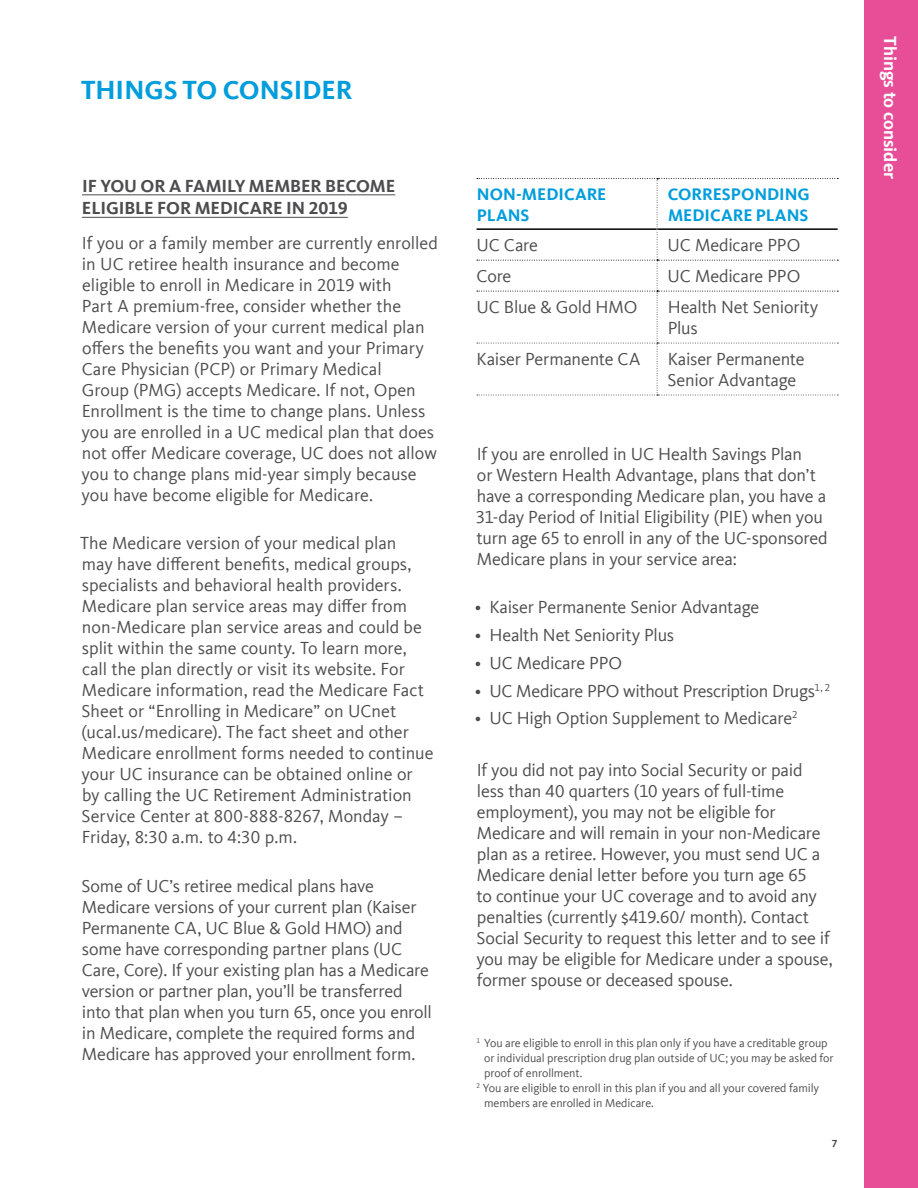
<style>
.page{position:relative;width:918px;height:1188px;background:#fff}
.page>*{position:absolute;margin:0;border:0;box-sizing:border-box;transform-origin:0 0}
.t1{font:700 27px "Kievit Offc Pro";color:#009ddc}
.t2{font:18px/21px "Kievit Offc Pro";letter-spacing:-.005em;color:#4d4d4f}
.t3{font:700 18px/22.5px "Kievit Offc Pro";letter-spacing:-.005em;color:#4d4d4f}
.t4{font:700 18px "Kievit Offc Pro";color:#fff}
.t5{font:700 17.25px/20.2px "Kievit Offc Pro";color:#009ddc}
.t6{font:12px "Kievit Offc Pro";letter-spacing:-.005em;color:#4d4d4f}
.t7{font:700 10.5px "Kievit Offc Pro";color:#4d4d4f}
</style>
<div class="page">
<div style="left:864px;top:0;width:54px;height:1188px;background:#e74e97"></div>
<hr style="left:82px;top:195px;width:313px;height:1px;background:#4d4d4f">
<hr style="left:82px;top:217px;width:266px;height:1px;background:#4d4d4f">
<svg style="left:477px;top:178px;width:361px;height:218px"></svg>
<h1 class="t1" style="left:81px;top:73px;width:273px">THINGS TO CONSIDER</h1>
<p class="t3" style="left:82px;top:174px;width:315px">IF YOU OR A FAMILY MEMBER BECOME<br>ELIGIBLE FOR MEDICARE IN 2019</p>
<p class="t2" style="left:82px;top:232px;width:358px">If you or a family member are currently enrolled in UC retiree health insurance and become eligible to enroll in Medicare in 2019 with<br>Part A premium-free, consider whether the Medicare version of your current medical plan offers the benefits you want and your Primary Care Physician (PCP) or Primary Medical<br>Group (PMG) accepts Medicare. If not, Open Enrollment is the time to change plans. Unless you are enrolled in a UC medical plan that does not offer Medicare coverage, UC does not allow you to change plans mid-year simply because you have become eligible for Medicare.</p>
<p class="t2" style="left:80px;top:533px;width:355px">The Medicare version of your medical plan<br>may have different benefits, medical groups, specialists and behavioral health providers.<br>Medicare plan service areas may differ from non-Medicare plan service areas and could be split within the same county. To learn more, call the plan directly or visit its website. For Medicare information, read the Medicare Fact Sheet or “Enrolling in Medicare” on UCnet (ucal.us/medicare). The fact sheet and other Medicare enrollment forms needed to continue your UC insurance can be obtained online or by calling the UC Retirement Administration Service Center at 800-888-8267, Monday – Friday, 8:30 a.m. to 4:30 p.m.</p>
<p class="t2" style="left:82px;top:875px;width:352px">Some of UC’s retiree medical plans have Medicare versions of your current plan (Kaiser Permanente CA, UC Blue &amp; Gold HMO) and some have corresponding partner plans (UC Care, Core). If your existing plan has a Medicare version or partner plan, you’ll be transferred into that plan when you turn 65, once you enroll in Medicare, complete the required forms and Medicare has approved your enrollment form.</p>
<p class="t5" style="left:477px;top:184px;width:131px">NON-MEDICARE<br>PLANS</p>
<p class="t5" style="left:668px;top:184px;width:143px">CORRESPONDING<br>MEDICARE PLANS</p>
<p class="t2" style="left:477px;top:235px;width:63px">UC Care</p>
<p class="t2" style="left:668px;top:235px;width:134px">UC Medicare PPO</p>
<p class="t2" style="left:477px;top:266px;width:36px">Core</p>
<p class="t2" style="left:668px;top:266px;width:134px">UC Medicare PPO</p>
<p class="t2" style="left:477px;top:297px;width:162px">UC Blue &amp; Gold HMO</p>
<p class="t2" style="left:668px;top:297px;width:152px">Health Net Seniority<br>Plus</p>
<p class="t2" style="left:477px;top:349px;width:165px">Kaiser Permanente CA</p>
<p class="t2" style="left:668px;top:349px;width:139px">Kaiser Permanente<br>Senior Advantage</p>
<p class="t2" style="left:476px;top:443px;width:353px">If you are enrolled in UC Health Savings Plan<br>or Western Health Advantage, plans that don’t have a corresponding Medicare plan, you have a 31-day Period of Initial Eligibility (PIE) when you turn age 65 to enroll in any of the UC-sponsored Medicare plans in your service area:</p>
<p class="t2" style="left:475px;top:597px;width:286px">• Kaiser Permanente Senior Advantage</p>
<p class="t2" style="left:475px;top:624px;width:201px">• Health Net Seniority Plus</p>
<p class="t2" style="left:475px;top:652px;width:149px">• UC Medicare PPO</p>
<p class="t2" style="left:475px;top:680px;width:357px">• UC Medicare PPO without Prescription Drugs<sup>1,</sup> <sup>2</sup></p>
<p class="t2" style="left:475px;top:708px;width:324px">• UC High Option Supplement to Medicare<sup>2</sup></p>
<p class="t2" style="left:476px;top:760px;width:358px">If you did not pay into Social Security or paid less than 40 quarters (10 years of full-time employment), you may not be eligible for Medicare and will remain in your non-Medicare plan as a retiree. However, you must send UC a Medicare denial letter before you turn age 65<br>to continue your UC coverage and to avoid any penalties (currently $419.60/ month). Contact Social Security to request this letter and to see if you may be eligible for Medicare under a spouse, former spouse or deceased spouse.</p>
<p class="t6" style="left:477px;top:1035px;width:353px"><sup>1</sup> You are eligible to enroll in this plan only if you have a creditable group</p>
<p class="t6" style="left:484px;top:1050px;width:351px">or individual prescription drug plan outside of UC; you may be asked for</p>
<p class="t6" style="left:484px;top:1065px;width:100px">proof of enrollment.</p>
<p class="t6" style="left:477px;top:1080px;width:344px"><sup>2</sup> You are eligible to enroll in this plan if you and all your covered family</p>
<p class="t6" style="left:484px;top:1095px;width:171px">members are enrolled in Medicare.</p>
<p class="t7" style="left:832px;top:1138px;width:7px">7</p>
<p class="t4" style="left:901px;top:36px;width:144px;rotate:90deg">Things to consider</p>
</div>
